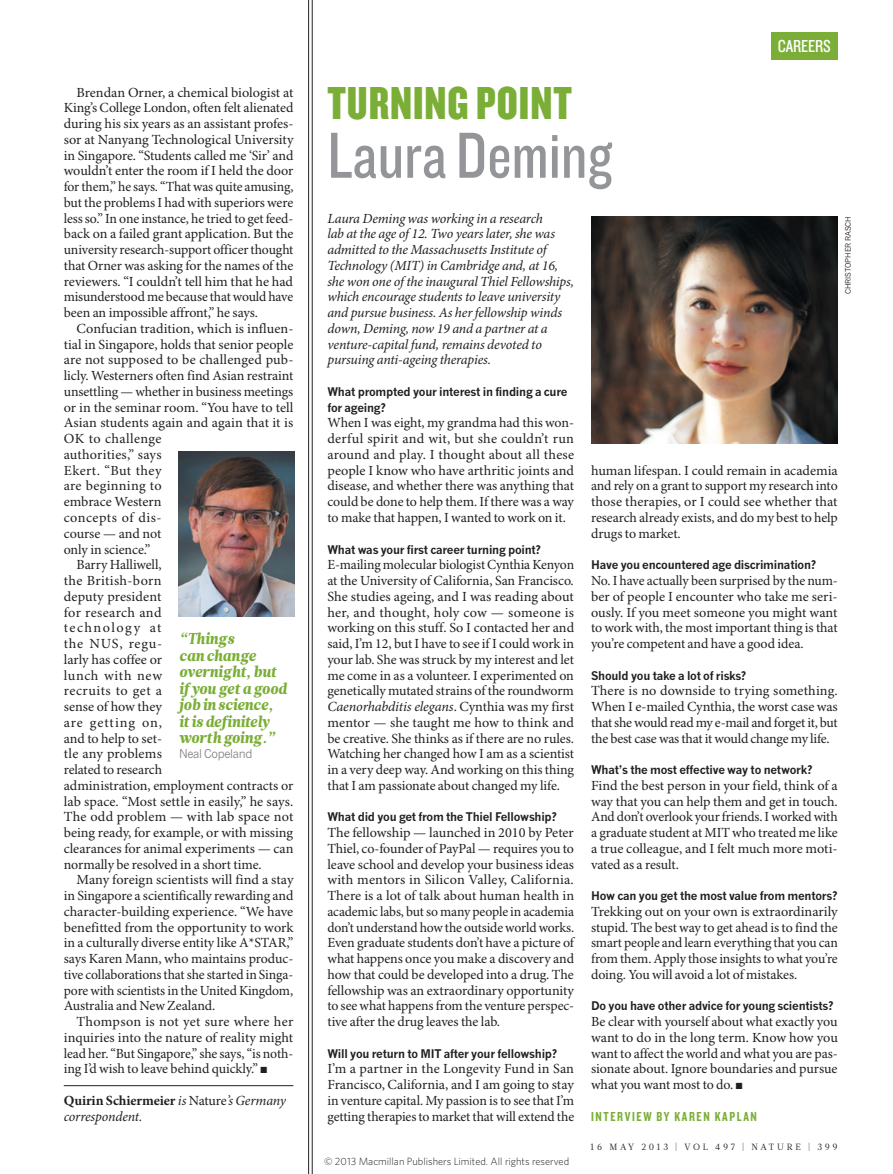
<style>
.page{position:relative;width:893px;height:1174px;background:#fff}
.page>*{position:absolute;margin:0;border:0;box-sizing:border-box;transform-origin:0 0}
.TURNING_POINT_NAME{font:67.5px "Knockout 29 Junior Ltweight";color:#939598}
.TURNING_POINT__STRAP{font:48px "Knockout 69 Full Liteweight";letter-spacing:.02em;color:#7aae36}
.t1{font:18px "Knockout 29 Junior Ltweight";letter-spacing:-.005em;color:#fff}
.PULL_QUOTE{font:italic 900 15.75px/16.5px "Glosa Math";letter-spacing:-.005em;color:#7aae36;scale:.95 1}
.BODY_1ST_PARA{font:13.95px/15.8px "Minion Pro";letter-spacing:-.01em;color:#231f20;text-align:justify}
.BODY_INDENT{font:13.95px/15.8px "Minion Pro";color:#231f20;text-align:justify}
.TURNING_POINT_INTRO{font:italic 13.95px/15.8px "Minion Pro";letter-spacing:-.015em;color:#231f20}
.AUTHOR_DETAILS{font:italic 13.95px/15.8px "Minion Pro";letter-spacing:-.01em;color:#231f20}
.TURNING_POINT_BYLINE{font:13.5px "Knockout 49 Liteweight";letter-spacing:.12em;color:#7aae36}
.PULL_QUOTE_ATTRIBUTI{font:12px "News Gothic MTOT";letter-spacing:-.03em;color:#808285;scale:.95 1}
.TURNING_POINT_QUESTI{font:700 11.7px/15.8px "News Gothic MTOT";letter-spacing:-.02em;color:#231f20}
.t2{font:300 10.5px "Whitney";color:#231f20}
.t3{font:9px "Glosa Math";letter-spacing:.3em;color:#231f20}
.PIC_CREDIT{font:7.5px "News Gothic MTOT";color:#231f20}
.s1{font-weight:700;font-style:normal}
.s2{font-style:normal}
.s3{font-style:italic}
</style>
<div class="page">
<hr style="left:64px;top:1085px;width:229px;height:1px;background:#231f20">
<hr style="left:312px;top:0;width:1px;height:1174px;background:#231f20">
<hr style="left:308px;top:0;width:1px;height:1174px;background:#231f20">
<img style="left:179px;top:452px;width:115px;height:164px">
<img style="left:591px;top:216px;width:247px;height:227px">
<div style="left:771px;top:32px;width:67px;height:27px;background:#7aae36"></div>
<p class="BODY_INDENT" style="left:64px;top:85px;width:231px;text-indent:13px">Brendan Orner, a chemical biologist at King’s College London, often felt alienated during his six years as an assistant profes&shy;sor at Nanyang Technological University in Singapore. “Students called me ‘Sir’ and wouldn’t enter the room if I held the door for them,” he says. “That was quite amusing, but the problems I had with superiors were less so.” In one instance, he tried to get feed&shy;back on a failed grant application. But the university research-support officer thought that Orner was asking for the names of the reviewers. “I couldn’t tell him that he had misunderstood me because that would have been an impossible affront,” he says.</p>
<p class="BODY_INDENT" style="left:64px;top:321px;width:231px;text-align:left;text-indent:13px">Confucian tradition, which is influen&shy;tial in Singapore, holds that senior people are not supposed to be challenged pub&shy;licly. Westerners often find Asian restraint unsettling — whether in business meetings or in the seminar room. “You have to tell<br>Asian students again and again that it is<br>OK to challenge<br>authorities,” says<br>Ekert. “But they<br>are beginning to<br>embrace Western<br>concepts of dis-<br>course — and not<br>only in science.”</p>
<p class="BODY_INDENT" style="left:64px;top:557px;width:231px;text-align:left;text-indent:13px">Barry Halliwell,<br>the British-born<br>deputy president<br>for research and<br>technology at<br>the NUS, regu-<br>larly has coffee or<br>lunch with new<br>recruits to get a<br>sense of how they<br>are getting on,<br>and to help to set-<br>tle any problems<br>related to research<br>administration, employment contracts or lab space. “Most settle in easily,” he says.<br>The odd problem — with lab space not being ready, for example, or with missing clearances for animal experiments — can normally be resolved in a short time.</p>
<p class="BODY_INDENT" style="left:64px;top:872px;width:231px;text-indent:13px">Many foreign scientists will find a stay in Singapore a scientifically rewarding and character-building experience. “We have benefitted from the opportunity to work in a culturally diverse entity like A*STAR,” says Karen Mann, who maintains produc&shy;tive collaborations that she started in Singa&shy;pore with scientists in the United Kingdom, Australia and New Zealand.</p>
<p class="BODY_INDENT" style="left:64px;top:1014px;width:231px;text-indent:13px">Thompson is not yet sure where her inquiries into the nature of reality might lead her. “But Singapore,” she says, “is noth&shy;ing I’d wish to leave behind quickly.” ■</p>
<p class="AUTHOR_DETAILS" style="left:64px;top:1093px;width:224px"><span class="s1">Quirin Schiermeier</span> is <span class="s2">Nature</span>’s Germany correspondent.</p>
<p class="PULL_QUOTE" style="left:179px;top:630px;width:115px">“Things<br>can change overnight, but if you get a good job in science, it is definitely worth going.”</p>
<p class="PULL_QUOTE_ATTRIBUTI" style="left:179px;top:746px;width:79px">Neal Copeland</p>
<p class="TURNING_POINT__STRAP" style="left:327px;top:73px;width:246px">TURNING POINT</p>
<p class="TURNING_POINT_NAME" style="left:327px;top:112px;width:286px">Laura Deming</p>
<p class="t1" style="left:778px;top:34px;width:55px">CAREERS</p>
<p class="TURNING_POINT_INTRO" style="left:327px;top:211px;width:248px">Laura Deming was working in a research<br>lab at the age of 12. Two years later, she was admitted to the Massachusetts Institute of Technology (MIT) in Cambridge and, at 16, she won one of the inaugural Thiel Fellowships, which encourage students to leave university and pursue business. As her fellowship winds down, Deming, now 19 and a partner at a venture-capital fund, remains devoted to pursuing anti-ageing therapies.</p>
<p class="TURNING_POINT_QUESTI" style="left:327px;top:384px;width:242px">What prompted your interest in finding a cure for ageing?</p>
<p class="BODY_1ST_PARA" style="left:327px;top:416px;width:248px">When I was eight, my grandma had this won&shy;derful spirit and wit, but she couldn’t run around and play. I thought about all these people I know who have arthritic joints and disease, and whether there was anything that could be done to help them. If there was a way to make that happen, I wanted to work on it.</p>
<p class="TURNING_POINT_QUESTI" style="left:327px;top:541px;width:215px">What was your first career turning point?</p>
<p class="BODY_1ST_PARA" style="left:327px;top:557px;width:248px">E-mailing molecular biologist Cynthia Kenyon at the University of California, San Francisco.<br>She studies ageing, and I was reading about her, and thought, holy cow — someone is working on this stuff. So I contacted her and said, I’m 12, but I have to see if I could work in your lab. She was struck by my interest and let me come in as a volunteer. I experimented on genetically mutated strains of the roundworm <span class="s3">Caenorhabditis elegans</span>. Cynthia was my first mentor — she taught me how to think and be creative. She thinks as if there are no rules.<br>Watching her changed how I am as a scientist in a very deep way. And working on this thing that I am passionate about changed my life.</p>
<p class="TURNING_POINT_QUESTI" style="left:327px;top:809px;width:231px">What did you get from the Thiel Fellowship?</p>
<p class="BODY_1ST_PARA" style="left:327px;top:825px;width:248px">The fellowship — launched in 2010 by Peter Thiel, co-founder of PayPal — requires you to leave school and develop your business ideas with mentors in Silicon Valley, California.<br>There is a lot of talk about human health in academic labs, but so many people in academia don’t understand how the outside world works.<br>Even graduate students don’t have a picture of what happens once you make a discovery and how that could be developed into a drug. The fellowship was an extraordinary opportunity to see what happens from the venture perspec&shy;tive after the drug leaves the lab.</p>
<p class="TURNING_POINT_QUESTI" style="left:327px;top:1045px;width:231px">Will you return to MIT after your fellowship?</p>
<p class="BODY_1ST_PARA" style="left:327px;top:1061px;width:248px">I’m a partner in the Longevity Fund in San Francisco, California, and I am going to stay in venture capital. My passion is to see that I’m getting therapies to market that will extend the</p>
<p class="t2" style="left:324px;top:1154px;width:247px">© 2013 Macmillan Publishers Limited. All rights reserved</p>
<p class="PIC_CREDIT" style="left:843px;top:294px;width:80px;rotate:-90deg">CHRISTOPHER RASCH</p>
<p class="BODY_1ST_PARA" style="left:591px;top:463px;width:248px">human lifespan. I could remain in academia and rely on a grant to support my research into those therapies, or I could see whether that research already exists, and do my best to help drugs to market.</p>
<p class="TURNING_POINT_QUESTI" style="left:591px;top:557px;width:227px">Have you encountered age discrimination?</p>
<p class="BODY_1ST_PARA" style="left:591px;top:573px;width:248px">No. I have actually been surprised by the num&shy;ber of people I encounter who take me seri&shy;ously. If you meet someone you might want to work with, the most important thing is that you’re competent and have a good idea.</p>
<p class="TURNING_POINT_QUESTI" style="left:591px;top:667px;width:157px">Should you take a lot of risks?</p>
<p class="BODY_1ST_PARA" style="left:591px;top:683px;width:248px">There is no downside to trying something.<br>When I e-mailed Cynthia, the worst case was that she would read my e-mail and forget it, but the best case was that it would change my life.</p>
<p class="TURNING_POINT_QUESTI" style="left:591px;top:762px;width:223px">What’s the most effective way to network?</p>
<p class="BODY_1ST_PARA" style="left:591px;top:778px;width:248px">Find the best person in your field, think of a way that you can help them and get in touch.<br>And don’t overlook your friends. I worked with a graduate student at MIT who treated me like a true colleague, and I felt much more moti&shy;vated as a result.</p>
<p class="TURNING_POINT_QUESTI" style="left:591px;top:888px;width:248px">How can you get the most value from mentors?</p>
<p class="BODY_1ST_PARA" style="left:591px;top:904px;width:248px">Trekking out on your own is extraordinarily stupid. The best way to get ahead is to find the smart people and learn everything that you can from them. Apply those insights to what you’re doing. You will avoid a lot of mistakes.</p>
<p class="TURNING_POINT_QUESTI" style="left:591px;top:998px;width:244px">Do you have other advice for young scientists?</p>
<p class="BODY_1ST_PARA" style="left:591px;top:1014px;width:248px">Be clear with yourself about what exactly you want to do in the long term. Know how you want to affect the world and what you are pas&shy;sionate about. Ignore boundaries and pursue what you want most to do. ■</p>
<p class="TURNING_POINT_BYLINE" style="left:591px;top:1107px;width:167px">INTERVIEW BY KAREN KAPLAN</p>
<p class="t3" style="left:591px;top:1141px;width:249px">16 MAY 2013 | VOL 497 | NATURE | 399</p>
</div>
